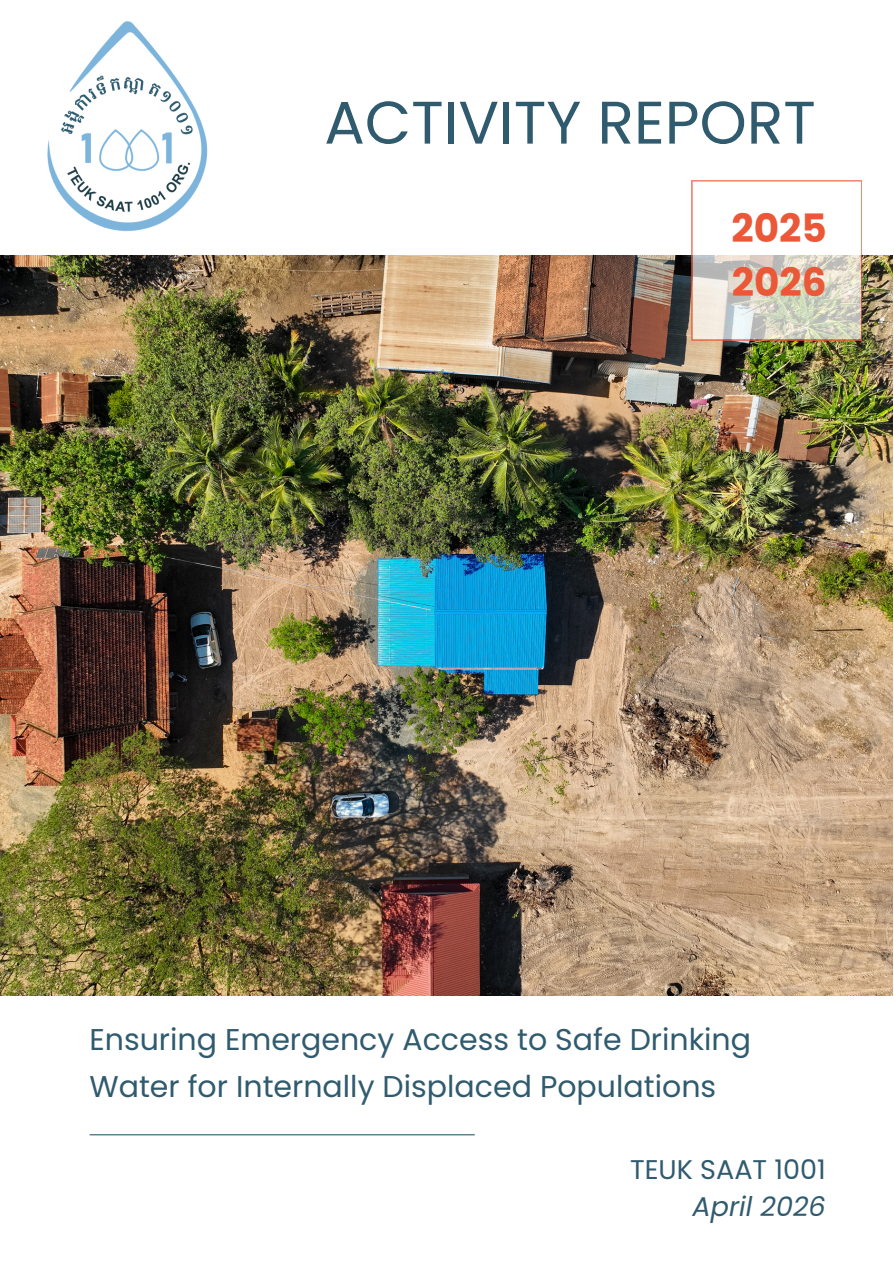
<style>
.page{position:relative;width:894px;height:1264px;background:#fff}
.page>*{position:absolute;margin:0;border:0;box-sizing:border-box;transform-origin:0 0}
.t1{font:60px "Poppins";color:#305b6e}
.t2{font:700 39px/54px "Poppins";color:#ea5837}
.t3{font:30px/47.2px "Poppins";color:#305b6e}
.t4{font:27px "Poppins";color:#305b6e}
.t5{font:italic 27px "Poppins";color:#305b6e}
</style>
<div class="page">
<img style="left:0;top:256px;width:892px;height:739px">
<hr style="left:90px;top:1134px;width:384px;height:1px;background:#305b6e">
<img style="left:47px;top:21px;width:161px;height:211px">
<svg style="left:691px;top:180px;width:170px;height:160px"></svg>
<h1 class="t1" style="left:324px;top:81px;width:493px">ACTIVITY REPORT</h1>
<h2 class="t2" style="left:731px;top:201px;width:97px">2025<br>2026</h2>
<p class="t3" style="left:89px;top:1016px;width:663px">Ensuring Emergency Access to Safe Drinking<br>Water for Internally Displaced Populations</p>
<p class="t4" style="left:630px;top:1150px;width:197px">TEUK SAAT 1001</p>
<p class="t5" style="left:692px;top:1187px;width:135px">April 2026</p>
</div>
